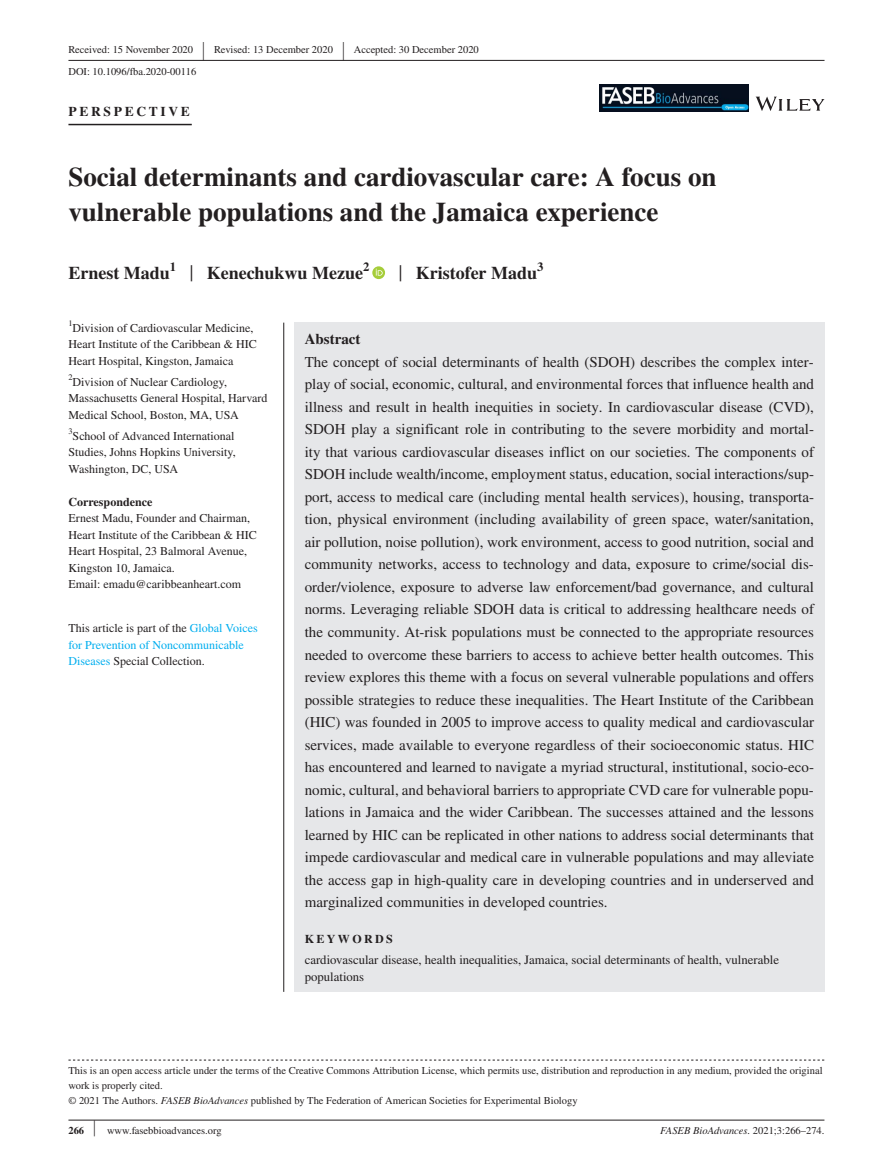
<style>
.page{position:relative;width:893px;height:1174px;background:#fff}
.page>*{position:absolute;margin:0;border:0;box-sizing:border-box;transform-origin:0 0}
.t1{font:700 27px/34.5px "STIX";color:#231f20}
.t2{font:26.55px "STIX";color:#231f20;scale:.4 1}
.t3{font:700 18px "STIX";color:#231f20}
.t4{font:15px/22.5px "STIX";color:#231f20;text-align:justify}
.t5{font:700 15px "STIX";color:#231f20}
.t6{font:700 13.5px "STIX";letter-spacing:.2em;color:#231f20}
.t7{font:12.75px/17.2px "STIX";color:#231f20}
.t8{font:700 12.6px "STIX";color:#231f20}
.t9{font:12px/16.5px "STIX";color:#231f20}
.t10{font:12px/16.5px "STIX";color:#00aeef}
.t11{font:700 12px "STIX";color:#231f20}
.t12{font:700 12px "STIX";letter-spacing:.2em;color:#231f20}
.t13{font:10.5px/15px "STIX";color:#231f20}
.t14{font:italic 10.5px "STIX";color:#231f20}
.t15{font:8.4px "STIX";color:#231f20}
.s1{font-weight:400;font-size:23.4px}
.s2{color:#231f20}
.s3{font-style:italic}
.s4{font-weight:700}
.s5{font-size:23.1px}
.s6{font-style:normal}
</style>
<div class="page">
<hr style="left:68px;top:1119px;width:756px;height:1px;background:#231f20">
<svg style="left:756px;top:97px;width:68px;height:14px"></svg>
<img style="left:599px;top:84px;width:149px;height:27px">
<hr style="left:68px;top:60px;width:756px;height:1px;background:#231f20">
<hr style="left:68px;top:124px;width:124px;height:1px;background:#231f20">
<svg style="left:372px;top:266px;width:13px;height:13px"></svg>
<svg style="left:376px;top:269px;width:7px;height:7px"></svg>
<svg style="left:68px;top:1059px;width:756px;height:1px"></svg>
<div style="left:294px;top:322px;width:530px;height:670px;background:#e6e7e9"></div>
<hr style="left:283px;top:322px;width:1px;height:669px;background:#231f20">
<p class="t13" style="left:68px;top:43px;width:126px">Received: 15 November 2020</p>
<h2 class="t2" style="left:203px;top:33px;width:7px">|</h2>
<p class="t13" style="left:214px;top:43px;width:120px">Revised: 13 December 2020</p>
<h2 class="t2" style="left:342px;top:33px;width:7px">|</h2>
<p class="t13" style="left:354px;top:43px;width:126px">Accepted: 30 December 2020</p>
<p class="t13" style="left:68px;top:65px;width:130px">DOI: 10.1096/fba.2020-00116</p>
<p class="t6" style="left:68px;top:103px;width:123px">PERSPECTIVE</p>
<h1 class="t1" style="left:68px;top:159px;width:649px">Social determinants and cardiovascular care: A focus on vulnerable populations and the Jamaica experience</h1>
<p class="t3" style="left:68px;top:262px;width:296px">Ernest Madu<sup>1</sup> <span class="s1">|</span> Kenechukwu Mezue</p>
<p class="t8" style="left:363px;top:259px;width:8px">2</p>
<p class="t3" style="left:399px;top:262px;width:140px"><span class="s1">|</span> Kristofer Madu</p>
<p class="t8" style="left:537px;top:259px;width:8px">3</p>
<p class="t15" style="left:68px;top:318px;width:6px">1</p>
<p class="t9" style="left:68px;top:320px;width:190px;text-indent:4px">Division of Cardiovascular Medicine,<br>Heart Institute of the Caribbean &amp; HIC<br>Heart Hospital, Kingston, Jamaica</p>
<p class="t15" style="left:68px;top:372px;width:6px">2</p>
<p class="t9" style="left:68px;top:374px;width:201px;text-indent:4px">Division of Nuclear Cardiology,<br>Massachusetts General Hospital, Harvard<br>Medical School, Boston, MA, USA</p>
<p class="t9" style="left:68px;top:428px;width:169px;text-align:justify"><sup>3</sup>School of Advanced International Studies, Johns Hopkins University, Washington, DC, USA</p>
<p class="t11" style="left:68px;top:494px;width:85px">Correspondence</p>
<p class="t9" style="left:68px;top:511px;width:190px">Ernest Madu, Founder and Chairman, Heart Institute of the Caribbean &amp; HIC Heart Hospital, 23 Balmoral Avenue, Kingston 10, Jamaica.<br>Email: emadu@caribbeanheart.com</p>
<p class="t10" style="left:68px;top:621px;width:191px"><span class="s2">This article is part of the</span> Global Voices for Prevention of Noncommunicable<br>Diseases <span class="s2">Special Collection.</span></p>
<p class="t5" style="left:305px;top:330px;width:57px">Abstract</p>
<p class="t4" style="left:305px;top:351px;width:511px">The concept of social determinants of health (SDOH) describes the complex inter&shy;play of social, economic, cultural, and environmental forces that influence health and illness and result in health inequities in society. In cardiovascular disease (CVD), SDOH play a significant role in contributing to the severe morbidity and mortal&shy;ity that various cardiovascular diseases inflict on our societies. The components of SDOH include wealth/income, employment status, education, social interactions/sup&shy;port, access to medical care (including mental health services), housing, transporta&shy;tion, physical environment (including availability of green space, water/sanitation, air pollution, noise pollution), work environment, access to good nutrition, social and community networks, access to technology and data, exposure to crime/social dis&shy;order/violence, exposure to adverse law enforcement/bad governance, and cultural norms. Leveraging reliable SDOH data is critical to addressing healthcare needs of the community. At-risk populations must be connected to the appropriate resources needed to overcome these barriers to access to achieve better health outcomes. This review explores this theme with a focus on several vulnerable populations and offers possible strategies to reduce these inequalities. The Heart Institute of the Caribbean (HIC) was founded in 2005 to improve access to quality medical and cardiovascular services, made available to everyone regardless of their socioeconomic status. HIC has encountered and learned to navigate a myriad structural, institutional, socio-eco&shy;nomic, cultural, and behavioral barriers to appropriate CVD care for vulnerable popu&shy;lations in Jamaica and the wider Caribbean. The successes attained and the lessons learned by HIC can be replicated in other nations to address social determinants that impede cardiovascular and medical care in vulnerable populations and may alleviate the access gap in high-quality care in developing countries and in underserved and marginalized communities in developed countries.</p>
<p class="t12" style="left:305px;top:932px;width:90px">KEYWORDS</p>
<p class="t7" style="left:305px;top:952px;width:476px">cardiovascular disease, health inequalities, Jamaica, social determinants of health, vulnerable populations</p>
<p class="t13" style="left:68px;top:1063px;width:756px">This is an open access article under the terms of the Creative Commons Attribution License, which permits use, distribution and reproduction in any medium, provided the original work is properly cited.<br>© 2021 The Authors. <span class="s3">FASEB BioAdvances</span> published by The Federation of American Societies for Experimental Biology</p>
<p class="t13" style="left:68px;top:1123px;width:155px"><span class="s4">266</span> <span class="s5">|</span> www.fasebbioadvances.org</p>
<p class="t14" style="left:660px;top:1123px;width:166px">FASEB BioAdvances. <span class="s6">2021;3:266–274.</span></p>
</div>
